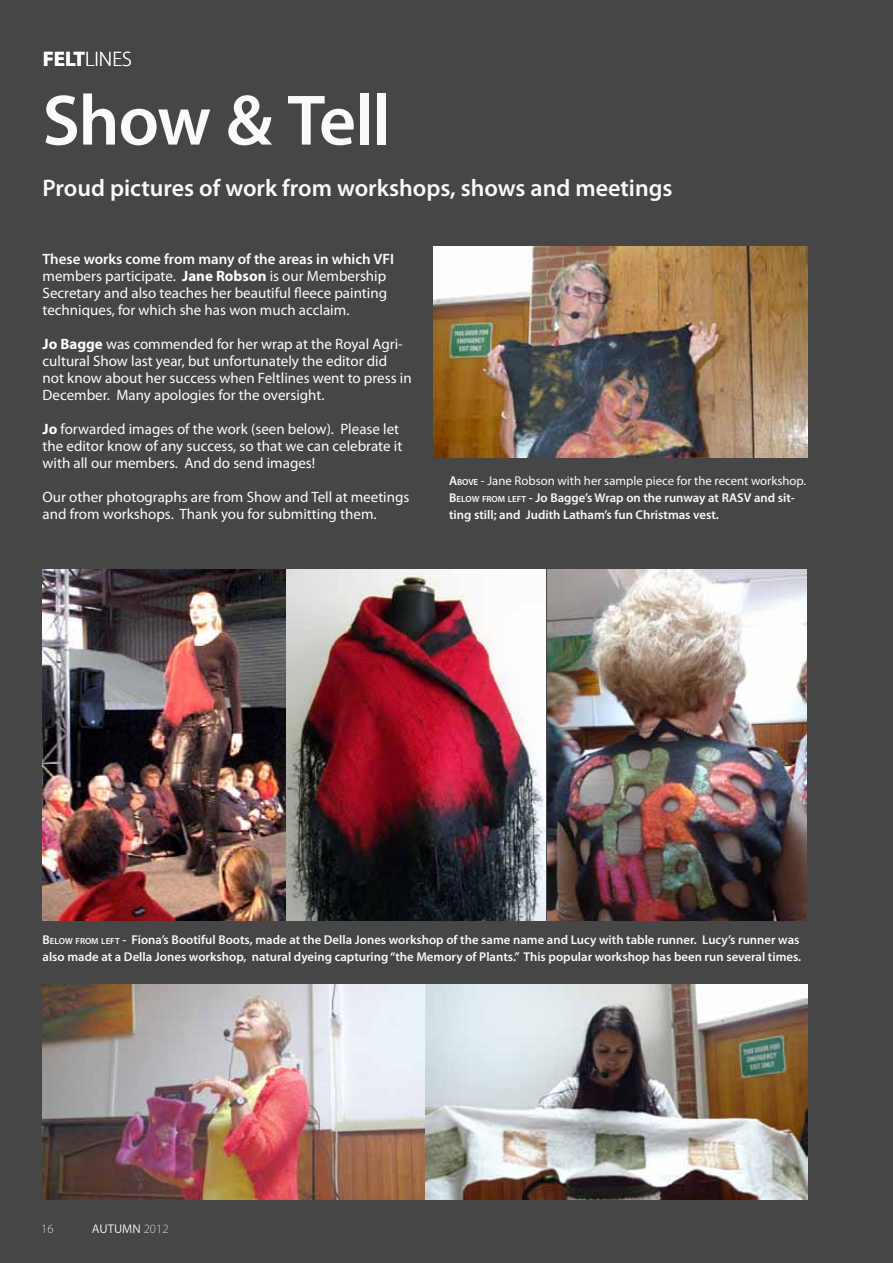
<style>
.page{position:relative;width:893px;height:1263px;background:#464646}
.page>*{position:absolute;margin:0;border:0;box-sizing:border-box;transform-origin:0 0}
.t1{font:600 72px "Myriad Pro";letter-spacing:-.02em;color:#fafafa}
.t2{font:600 24px "Myriad Pro";color:#fafafa}
.t3{font:300 21px "Myriad Pro";color:#fff}
.t4{font:15px/17px "Myriad Pro";color:#fcfcfc}
.t5{font:600 12.75px/17px "Myriad Pro";color:#f9f9fc}
.t6{font:12.75px "Myriad Pro";color:#fcfcfc}
.t7{font:300 12.75px "Myriad Pro";color:#fcfcfc}
.s1{font-weight:700}
.s2{font-weight:600}
.s3{font-style:inherit}
.s4{font-size:8.85px}
.s5{font-weight:400;color:#fafafa}
.s6{font-weight:300}
</style>
<div class="page">
<img style="left:43px;top:570px;width:763px;height:350px">
<img style="left:43px;top:984px;width:765px;height:216px">
<img style="left:434px;top:247px;width:374px;height:210px">
<h3 class="t3" style="left:43px;top:47px;width:91px"><span class="s1">FELT</span>LINES</h3>
<h1 class="t1" style="left:43px;top:75px;width:350px">Show &amp; Tell</h1>
<h2 class="t2" style="left:43px;top:172px;width:631px">Proud pictures of work from workshops, shows and meetings</h2>
<p class="t4" style="left:43px;top:250px;width:353px"><span class="s2">These works come from many of the areas in which VFI </span>members participate. <span class="s1">Jane Robson</span> is our Membership Secretary and also teaches her beautiful fleece painting techniques, for which she has won much acclaim.</p>
<p class="t4" style="left:43px;top:335px;width:371px"><span class="s1">Jo Bagge</span> was commended for her wrap at the Royal Agri&shy;cultural Show last year, but unfortunately the editor did not know about her success when Feltlines went to press in December. Many apologies for the oversight.</p>
<p class="t4" style="left:43px;top:420px;width:361px"><span class="s1">Jo</span> forwarded images of the work (seen below). Please let the editor know of any success, so that we can celebrate it with all our members. And do send images!</p>
<p class="t4" style="left:43px;top:488px;width:368px">Our other photographs are from Show and Tell at meetings and from workshops. Thank you for submitting them.</p>
<p class="t5" style="left:449px;top:472px;width:359px"><span class="s3">A</span><span class="s4">BOVE</span> <span class="s5">- Jane Robson with her sample piece for the recent workshop.<br></span><span class="s3">B</span> <span class="s4">ELOW FROM LEFT</span> <span class="s3">-</span> Jo Bagge’s Wrap on the runway at RASV and sit&shy;ting still; and Judith Latham’s fun Christmas vest.</p>
<p class="t5" style="left:43px;top:931px;width:760px"><span class="s3">B</span> <span class="s4">ELOW FROM LEFT</span> <span class="s3">-</span> Fiona’s Bootiful Boots, made at the Della Jones workshop of the same name and Lucy with table runner. Lucy’s runner was also made at a Della Jones workshop, natural dyeing capturing “the Memory of Plants.” This popular workshop has been run several times.</p>
<p class="t7" style="left:41px;top:1222px;width:14px">16</p>
<p class="t6" style="left:92px;top:1221px;width:78px">AUTUMN <span class="s6">2012</span></p>
</div>
